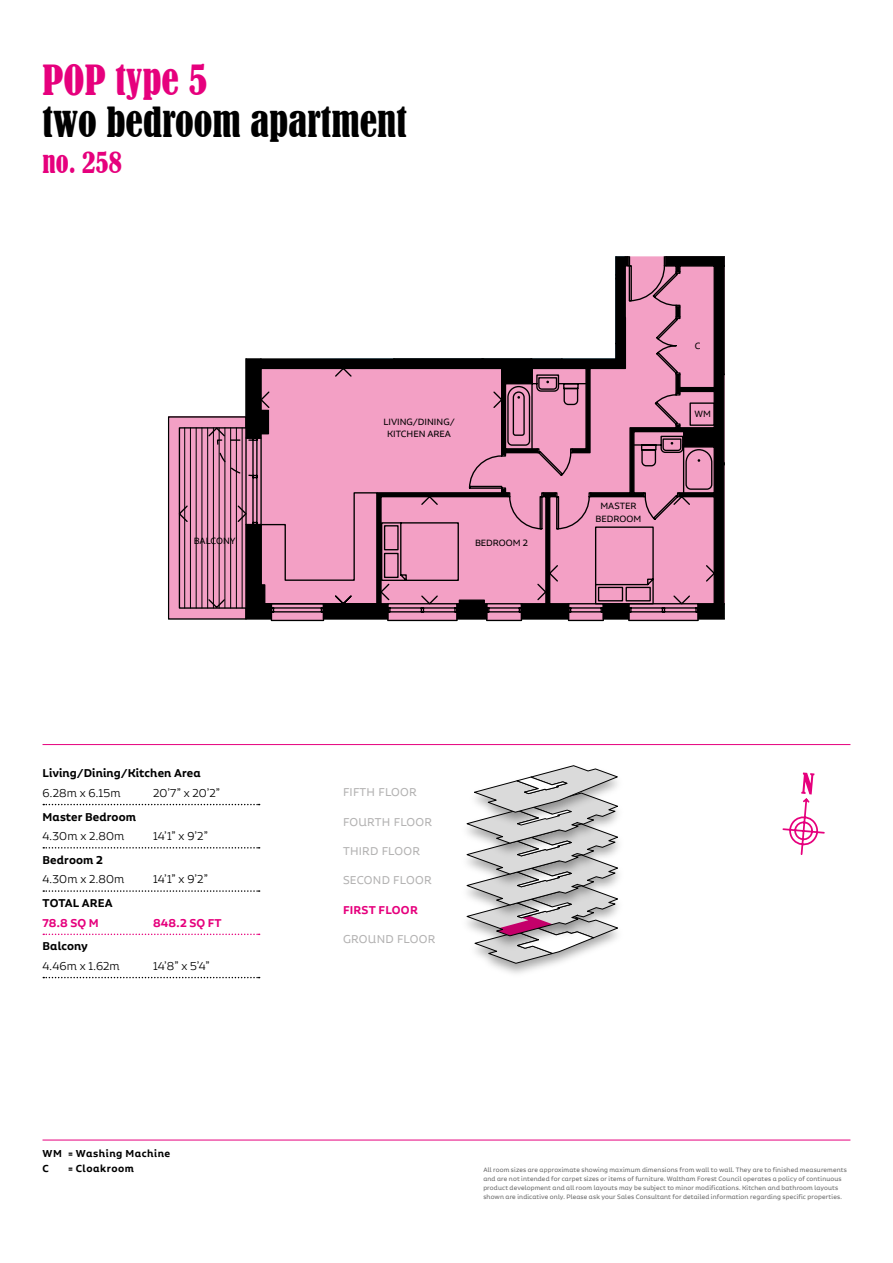
<style>
.page{position:relative;width:893px;height:1263px;background:#fff}
.page>*{position:absolute;margin:0;border:0;box-sizing:border-box;transform-origin:0 0}
.t1{font:condensed 39px "Bernard";color:#000}
.t2{font:condensed 39px "Bernard";color:#e6007d}
.t3{font:condensed 27px "Bernard";color:#e6007d}
.t4{font:300 13.5px "Alvar Essential Alt";letter-spacing:.01em;color:#000}
.t5{font:600 13.5px "Alvar Essential Alt";letter-spacing:.01em;color:#000}
.t6{font:13.5px/29.4px "Alvar Essential Alt";letter-spacing:.02em;color:#b3b2b2}
.t7{font:600 13.5px "Alvar Essential Alt";letter-spacing:.02em;color:#e6007d}
.t8{font:600 12px/15px "Alvar Essential Alt";letter-spacing:.04em;color:#000}
.t9{font:10.8px/12.1px "Alvar Essential";color:#000;text-align:center}
.t10{font:7.5px/9px "Alvar Essential Alt";letter-spacing:.02em;color:#686868}
</style>
<div class="page">
<svg style="left:466px;top:765px;width:153px;height:199px"></svg>
<svg style="left:178px;top:256px;width:547px;height:366px"></svg>
<svg style="left:43px;top:804px;width:217px;height:1px"></svg>
<svg style="left:43px;top:847px;width:217px;height:1px"></svg>
<svg style="left:43px;top:890px;width:217px;height:2px"></svg>
<svg style="left:43px;top:933px;width:217px;height:2px"></svg>
<svg style="left:43px;top:977px;width:217px;height:1px"></svg>
<hr style="left:43px;top:1140px;width:807px;height:1px;background:#e6007d">
<hr style="left:43px;top:744px;width:807px;height:1px;background:#e6007d">
<svg style="left:782px;top:772px;width:43px;height:83px"></svg>
<h1 class="t2" style="left:43px;top:58px;width:167px">POP type 5</h1>
<h1 class="t1" style="left:43px;top:100px;width:366px">two bedroom apartment</h1>
<h2 class="t3" style="left:43px;top:147px;width:81px">no. 258</h2>
<h3 class="t9" style="left:194px;top:534px;width:44px">BALCONY</h3>
<h3 class="t9" style="left:383px;top:416px;width:73px">LIVING/DINING/<br>KITCHEN AREA</h3>
<h3 class="t9" style="left:475px;top:536px;width:55px">BEDROOM 2</h3>
<h3 class="t9" style="left:596px;top:500px;width:47px">MASTER<br>BEDROOM</h3>
<h3 class="t9" style="left:695px;top:340px;width:7px">C</h3>
<h3 class="t9" style="left:694px;top:408px;width:18px">WM</h3>
<h3 class="t5" style="left:43px;top:766px;width:160px">Living/Dining/Kitchen Area</h3>
<h3 class="t4" style="left:43px;top:786px;width:80px">6.28m x 6.15m</h3>
<h3 class="t4" style="left:153px;top:786px;width:68px">20’7” x 20’2”</h3>
<h3 class="t5" style="left:43px;top:809px;width:95px">Master Bedroom</h3>
<h3 class="t4" style="left:43px;top:829px;width:83px">4.30m x 2.80m</h3>
<h3 class="t4" style="left:153px;top:829px;width:56px">14’1” x 9’2”</h3>
<h3 class="t5" style="left:43px;top:852px;width:62px">Bedroom 2</h3>
<h3 class="t4" style="left:43px;top:872px;width:83px">4.30m x 2.80m</h3>
<h3 class="t4" style="left:153px;top:872px;width:56px">14’1” x 9’2”</h3>
<h3 class="t5" style="left:43px;top:895px;width:72px">TOTAL AREA</h3>
<h3 class="t7" style="left:43px;top:915px;width:58px">78.8 SQ M</h3>
<h3 class="t7" style="left:153px;top:915px;width:70px">848.2 SQ FT</h3>
<h3 class="t5" style="left:43px;top:939px;width:47px">Balcony</h3>
<h3 class="t4" style="left:43px;top:959px;width:79px">4.46m x 1.62m</h3>
<h3 class="t4" style="left:153px;top:959px;width:58px">14’8” x 5’4”</h3>
<h3 class="t6" style="left:343px;top:777px;width:75px">FIFTH FLOOR</h3>
<h3 class="t6" style="left:343px;top:807px;width:91px">FOURTH FLOOR<br>THIRD FLOOR</h3>
<h3 class="t6" style="left:343px;top:865px;width:90px">SECOND FLOOR</h3>
<h3 class="t7" style="left:343px;top:902px;width:76px">FIRST FLOOR</h3>
<h3 class="t6" style="left:343px;top:924px;width:94px">GROUND FLOOR</h3>
<h3 class="t8" style="left:43px;top:1146px;width:129px">WM = Washing Machine<br>C</h3>
<h3 class="t8" style="left:68px;top:1161px;width:67px">= Cloakroom</h3>
<p class="t10" style="left:483px;top:1165px;width:365px">All room sizes are approximate showing maximum dimensions from wall to wall. They are to finished measurements and are not intended for carpet sizes or items of furniture. Waltham Forest Council operates a policy of continuous product development and all room layouts may be subject to minor modifications. Kitchen and bathroom layouts shown are indicative only. Please ask your Sales Consultant for detailed information regarding specific properties.</p>
</div>
